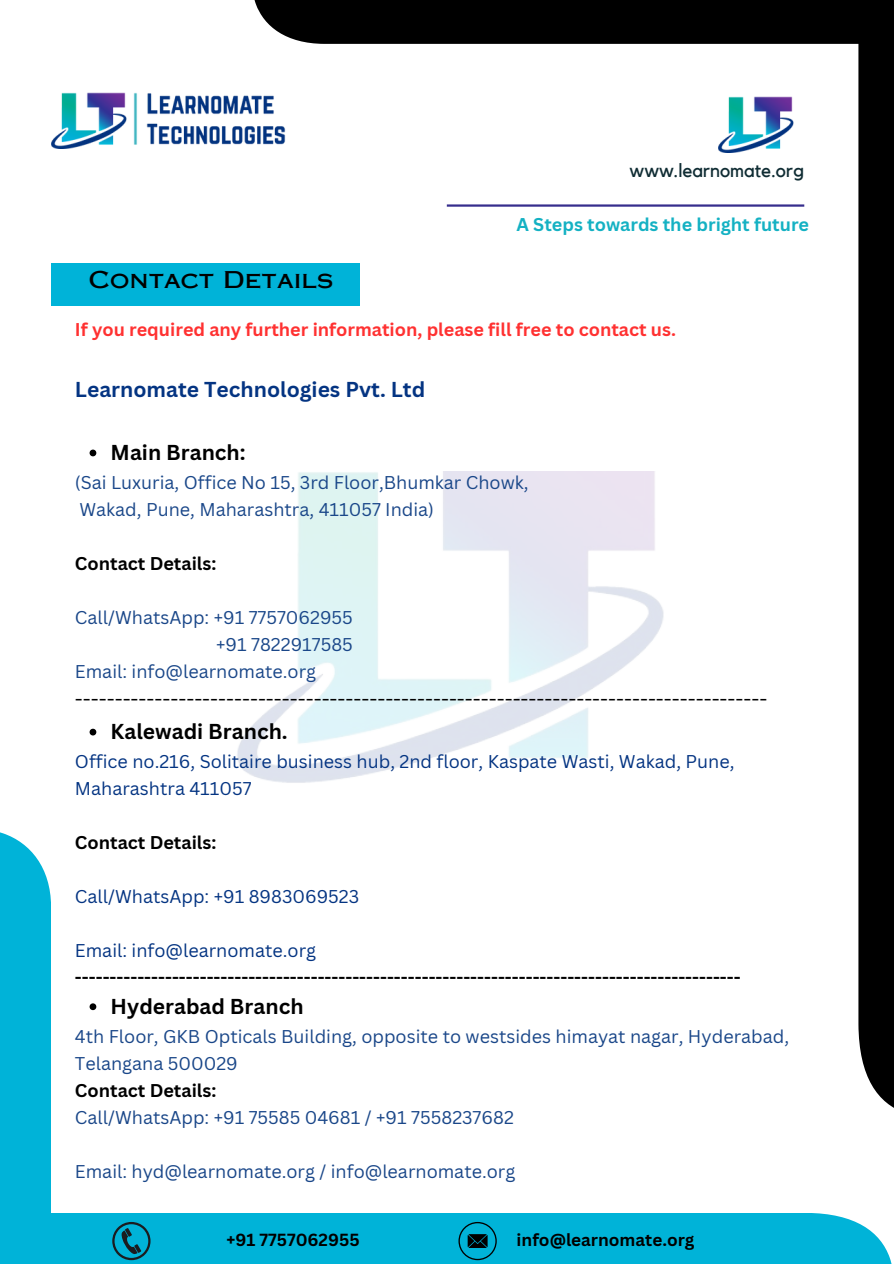
<style>
.page{position:relative;width:894px;height:1264px;background:#fff}
.page>*{position:absolute;margin:0;border:0;box-sizing:border-box;transform-origin:0 0}
.t1{font:23.1px "Copperplate Gothic LT Pro 31 AB";color:#000}
.t2{font:21px "Canva Sans";color:#000}
.t3{font:700 21px "Canva Sans";color:#000}
.t4{font:700 21px "Canva Sans";color:#043482}
.t5{font:19.05px "Kollektif";color:#0f2c33}
.t6{font:18px/27px "Canva Sans";color:#1a4789}
.t7{font:700 18px "Canva Sans";color:#000}
.t8{font:18px/27px "Canva Sans";color:#043482}
.t9{font:700 18px "Canva Sans";color:#ff3131}
.t10{font:700 18px "Canva Sans";color:#14b1c3}
.t11{font:700 17.1px "Canva Sans";color:#000}
</style>
<div class="page">
<div style="left:252px;top:0;width:641px;height:44px;background:#000"></div>
<div style="left:858px;top:0;width:35px;height:1116px;background:#000"></div>
<div style="left:0;top:829px;width:51px;height:434px;background:#00b3d8"></div>
<div style="left:0;top:1212px;width:893px;height:51px;background:#00b3d8"></div>
<hr style="left:446px;top:204px;width:358px;height:3px;background:#362e8d">
<img style="left:237px;top:471px;width:427px;height:312px">
<svg style="left:112px;top:1222px;width:38px;height:38px"></svg>
<svg style="left:458px;top:1221px;width:38px;height:39px"></svg>
<img style="left:51px;top:92px;width:234px;height:57px">
<img style="left:718px;top:96px;width:76px;height:56px">
<svg style="left:90px;top:449px;width:6px;height:7px"></svg>
<svg style="left:90px;top:728px;width:6px;height:7px"></svg>
<svg style="left:90px;top:1003px;width:6px;height:7px"></svg>
<div style="left:51px;top:263px;width:308px;height:43px;background:#00b3d8"></div>
<p class="t5" style="left:629px;top:162px;width:176px">www.learnomate.org</p>
<p class="t1" style="left:88px;top:271px;width:246px">Contact Details</p>
<p class="t10" style="left:516px;top:211px;width:294px">A Steps towards the bright future</p>
<p class="t9" style="left:75px;top:317px;width:602px">If you required any further information, please fill free to contact us.</p>
<p class="t4" style="left:75px;top:374px;width:352px">Learnomate Technologies Pvt. Ltd</p>
<p class="t3" style="left:111px;top:437px;width:136px">Main Branch:</p>
<p class="t6" style="left:75px;top:468px;width:455px">(Sai Luxuria, Office No 15, 3rd Floor,Bhumkar Chowk,<br>Wakad, Pune, Maharashtra, 411057 India)</p>
<p class="t7" style="left:75px;top:551px;width:143px">Contact Details:</p>
<p class="t6" style="left:75px;top:603px;width:279px">Call/WhatsApp: +91 7757062955</p>
<p class="t6" style="left:216px;top:630px;width:138px">+91 7822917585</p>
<p class="t6" style="left:75px;top:657px;width:242px">Email: info@learnomate.org</p>
<p class="t2" style="left:75px;top:685px;width:693px">---------------------------------------------------------------------------------------</p>
<p class="t3" style="left:111px;top:716px;width:178px">Kalewadi Branch.</p>
<p class="t8" style="left:75px;top:747px;width:661px">Office no.216, Solitaire business hub, 2nd floor, Kaspate Wasti, Wakad, Pune,<br>Maharashtra 411057</p>
<p class="t7" style="left:75px;top:830px;width:143px">Contact Details:</p>
<p class="t8" style="left:75px;top:882px;width:286px">Call/WhatsApp: +91 8983069523</p>
<p class="t8" style="left:75px;top:936px;width:242px">Email: info@learnomate.org</p>
<p class="t7" style="left:75px;top:965px;width:667px">------------------------------------------------------------------------------------------------</p>
<p class="t3" style="left:111px;top:991px;width:194px">Hyderabad Branch</p>
<p class="t6" style="left:75px;top:1022px;width:715px">4th Floor, GKB Opticals Building, opposite to westsides himayat nagar, Hyderabad,<br>Telangana 500029</p>
<p class="t7" style="left:75px;top:1077px;width:143px">Contact Details:</p>
<p class="t6" style="left:75px;top:1103px;width:440px">Call/WhatsApp: +91 75585 04681 / +91 7558237682</p>
<p class="t6" style="left:75px;top:1157px;width:442px">Email: hyd@learnomate.org / info@learnomate.org</p>
<p class="t11" style="left:226px;top:1227px;width:135px">+91 7757062955</p>
<p class="t11" style="left:516px;top:1227px;width:179px">info@learnomate.org</p>
</div>
